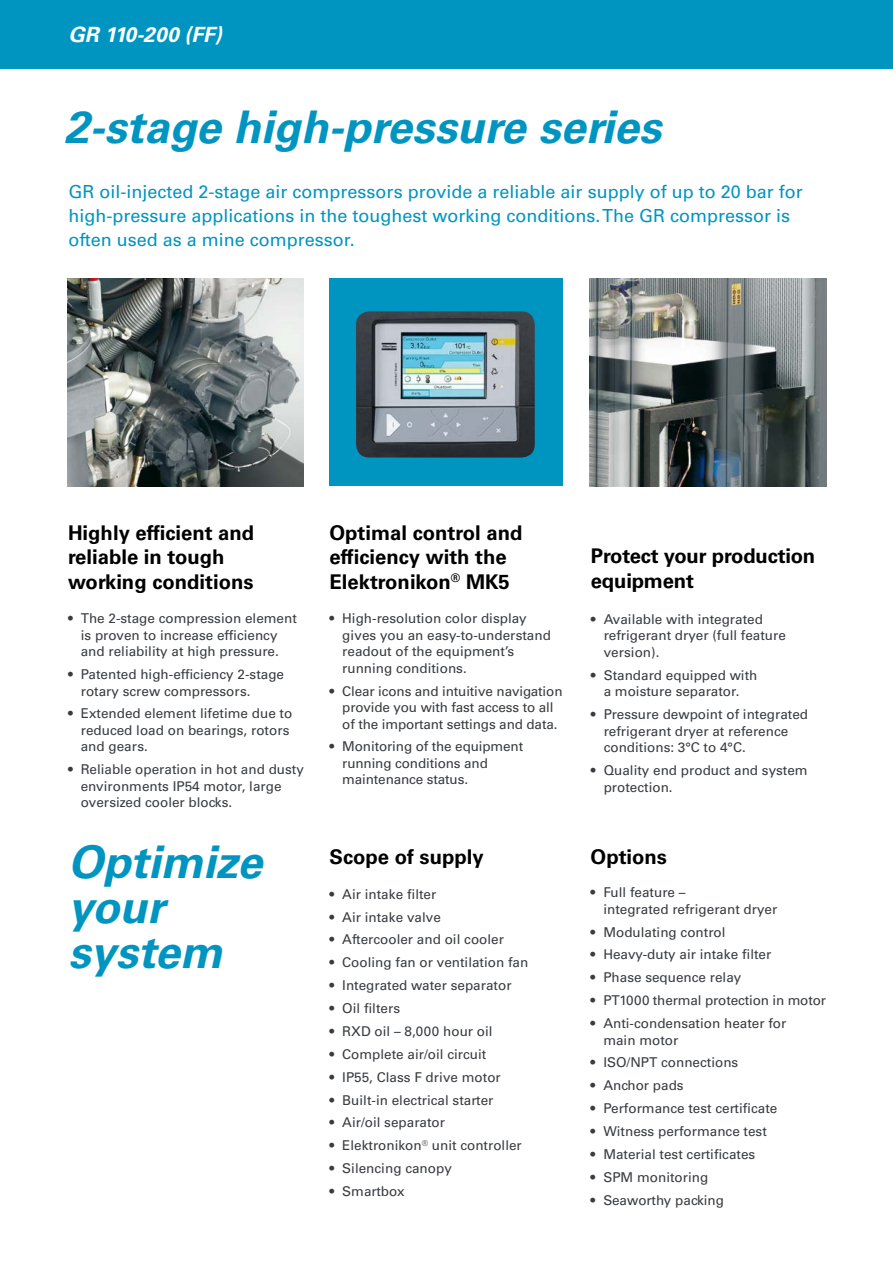
<style>
.page{position:relative;width:893px;height:1263px;background:#fff}
.page>*{position:absolute;margin:0;border:0;box-sizing:border-box;transform-origin:0 0}
.t1{font:italic 700 45px/45px "Univers LT Std";color:#0095c1}
.t2{font:italic 700 21px "Univers LT Std";color:#fff}
.t3{font:700 20.25px/24.3px "Univers LT Std";color:#000}
.t4{font:18px/24px "Univers LT Std";color:#0095c1}
.t5{font:13.5px/16.5px "Univers LT Std";color:#383b3f}
</style>
<div class="page">
<img style="left:67px;top:278px;width:236px;height:208px">
<div style="left:330px;top:278px;width:233px;height:208px;background:#0095c1"></div>
<img style="left:356px;top:311px;width:179px;height:146px">
<img style="left:590px;top:278px;width:237px;height:208px">
<div style="left:0;top:0;width:893px;height:68px;background:#0095c1"></div>
<h2 class="t2" style="left:68px;top:22px;width:155px">GR 110-200 (FF)</h2>
<h1 class="t1" style="left:64px;top:105px;width:599px">2-stage high-pressure series</h1>
<h3 class="t4" style="left:68px;top:180px;width:736px">GR oil-injected 2-stage air compressors provide a reliable air supply of up to 20 bar for high-pressure applications in the toughest working conditions. The GR compressor is often used as a mine compressor.</h3>
<h3 class="t3" style="left:68px;top:521px;width:188px">Highly efficient and reliable in tough working conditions</h3>
<p class="t5" style="left:68px;top:610px;width:230px;text-align:center">• The 2-stage compression element is proven to increase efficiency<br>and reliability at high pressure.</p>
<p class="t5" style="left:81px;top:666px;width:205px;text-indent:-13px">• Patented high-efficiency 2-stage rotary screw compressors.</p>
<p class="t5" style="left:81px;top:705px;width:213px;text-indent:-13px">• Extended element lifetime due to reduced load on bearings, rotors and gears.</p>
<p class="t5" style="left:81px;top:761px;width:225px;text-indent:-13px">• Reliable operation in hot and dusty environments IP54 motor, large oversized cooler blocks.</p>
<h1 class="t1" style="left:68px;top:840px;width:196px">Optimize your system</h1>
<h3 class="t3" style="left:329px;top:521px;width:195px">Optimal control and efficiency with the<br>Elektronikon<sup>®</sup> MK5</h3>
<p class="t5" style="left:342px;top:610px;width:210px;text-indent:-13px">• High-resolution color display gives you an easy-to-understand readout of the equipment’s running conditions.</p>
<p class="t5" style="left:329px;top:683px;width:235px;text-align:center">• Clear icons and intuitive navigation provide you with fast access to all<br>of the important settings and data.</p>
<p class="t5" style="left:342px;top:738px;width:182px;text-indent:-13px">• Monitoring of the equipment running conditions and maintenance status.</p>
<h3 class="t3" style="left:330px;top:845px;width:156px">Scope of supply</h3>
<p class="t5" style="left:330px;top:886px;width:108px">• Air intake filter</p>
<p class="t5" style="left:330px;top:908px;width:113px">• Air intake valve</p>
<p class="t5" style="left:330px;top:931px;width:176px">• Aftercooler and oil cooler</p>
<p class="t5" style="left:330px;top:954px;width:200px">• Cooling fan or ventilation fan</p>
<p class="t5" style="left:330px;top:977px;width:184px">• Integrated water separator</p>
<p class="t5" style="left:330px;top:1000px;width:72px">• Oil filters</p>
<p class="t5" style="left:330px;top:1023px;width:165px">• RXD oil – 8,000 hour oil</p>
<p class="t5" style="left:330px;top:1046px;width:158px">• Complete air/oil circuit</p>
<p class="t5" style="left:330px;top:1069px;width:173px">• IP55, Class F drive motor</p>
<p class="t5" style="left:330px;top:1091px;width:165px">• Built-in electrical starter</p>
<p class="t5" style="left:330px;top:1114px;width:117px">• Air/oil separator</p>
<p class="t5" style="left:330px;top:1137px;width:194px">• Elektronikon<sup>®</sup> unit controller</p>
<p class="t5" style="left:330px;top:1160px;width:124px">• Silencing canopy</p>
<p class="t5" style="left:330px;top:1183px;width:77px">• Smartbox</p>
<h3 class="t3" style="left:591px;top:544px;width:226px">Protect your production equipment</h3>
<p class="t5" style="left:604px;top:611px;width:184px;text-indent:-13px">• Available with integrated refrigerant dryer (full feature version).</p>
<p class="t5" style="left:591px;top:667px;width:168px;text-align:center">• Standard equipped with a moisture separator.</p>
<p class="t5" style="left:604px;top:706px;width:206px;text-indent:-13px">• Pressure dewpoint of integrated refrigerant dryer at reference conditions: 3°C to 4°C.</p>
<p class="t5" style="left:604px;top:762px;width:206px;text-indent:-13px">• Quality end product and system protection.</p>
<h3 class="t3" style="left:591px;top:845px;width:78px">Options</h3>
<p class="t5" style="left:603px;top:884px;width:176px;text-indent:-13px">• Full feature –<br>integrated refrigerant dryer</p>
<p class="t5" style="left:591px;top:923px;width:136px">• Modulating control</p>
<p class="t5" style="left:591px;top:946px;width:182px">• Heavy-duty air intake filter</p>
<p class="t5" style="left:591px;top:969px;width:152px">• Phase sequence relay</p>
<p class="t5" style="left:591px;top:992px;width:237px">• PT1000 thermal protection in motor</p>
<p class="t5" style="left:603px;top:1015px;width:185px;text-indent:-13px">• Anti-condensation heater for main motor</p>
<p class="t5" style="left:591px;top:1054px;width:149px">• ISO/NPT connections</p>
<p class="t5" style="left:591px;top:1077px;width:95px">• Anchor pads</p>
<p class="t5" style="left:591px;top:1100px;width:188px">• Performance test certificate</p>
<p class="t5" style="left:591px;top:1123px;width:178px">• Witness performance test</p>
<p class="t5" style="left:591px;top:1146px;width:166px">• Material test certificates</p>
<p class="t5" style="left:591px;top:1169px;width:119px">• SPM monitoring</p>
<p class="t5" style="left:591px;top:1192px;width:135px">• Seaworthy packing</p>
</div>
